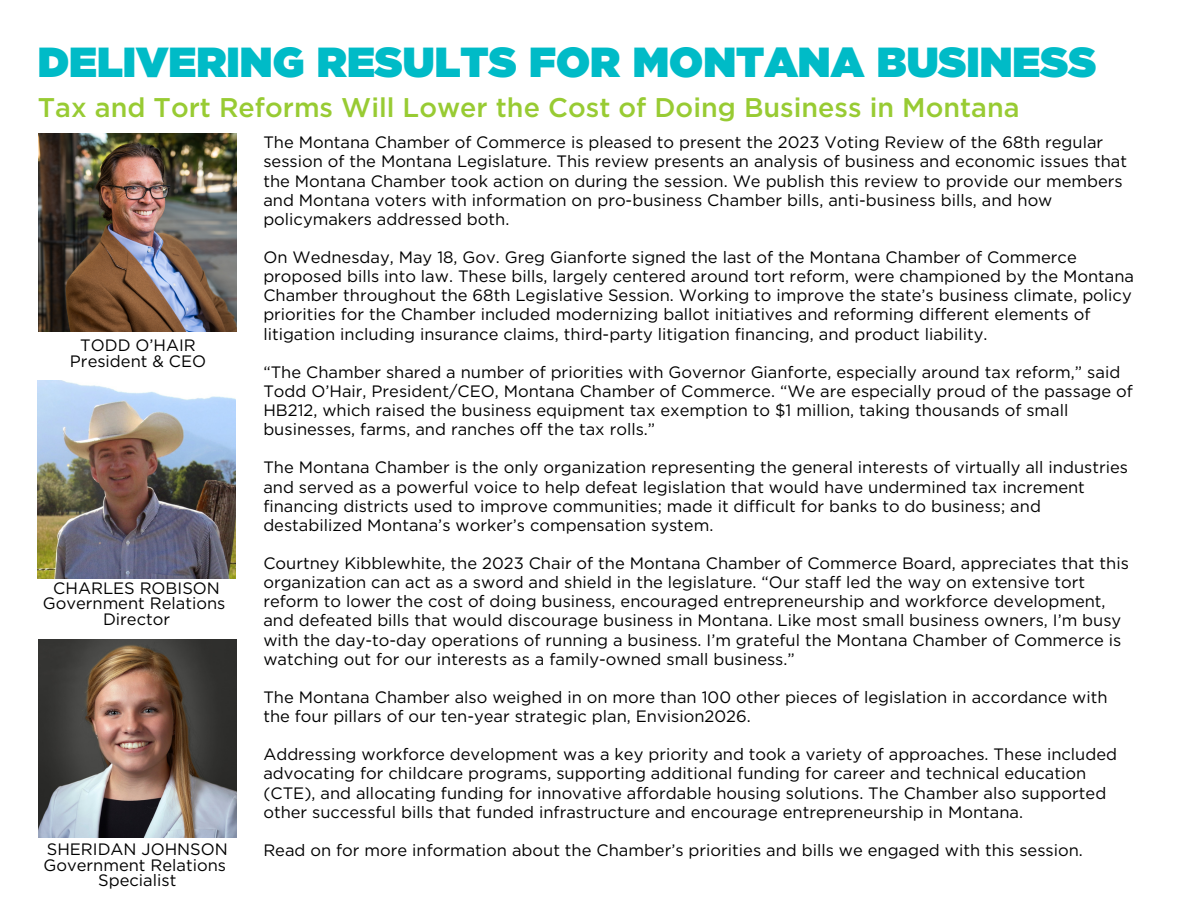
<style>
.page{position:relative;width:1188px;height:918px;background:#fff}
.page>*{position:absolute;margin:0;border:0;box-sizing:border-box;transform-origin:0 0}
.t1{font:900 42px "Gotham";color:#00bbc7}
.t2{font:500 27px "Gotham";color:#98cb33}
.t3{font:16.5px/19.2px "Gotham";color:#000}
</style>
<div class="page">
<img style="left:39px;top:639px;width:198px;height:198px">
<img style="left:38px;top:381px;width:198px;height:198px">
<img style="left:39px;top:134px;width:198px;height:198px">
<p class="t1" style="left:38px;top:37px;width:1060px">DELIVERING RESULTS FOR MONTANA BUSINESS</p>
<p class="t2" style="left:38px;top:91px;width:983px">Tax and Tort Reforms Will Lower the Cost of Doing Business in Montana</p>
<p class="t3" style="left:80px;top:335px;width:117px">TODD O’HAIR</p>
<p class="t3" style="left:70px;top:351px;width:138px">President &amp; CEO</p>
<p class="t3" style="left:53px;top:578px;width:168px">CHARLES ROBISON</p>
<p class="t3" style="left:43px;top:594px;width:184px">Government Relations</p>
<p class="t3" style="left:103px;top:610px;width:69px">Director</p>
<p class="t3" style="left:47px;top:839px;width:183px">SHERIDAN JOHNSON</p>
<p class="t3" style="left:44px;top:855px;width:184px">Government Relations</p>
<p class="t3" style="left:98px;top:871px;width:80px">Specialist</p>
<p class="t3" style="left:263px;top:133px;width:865px">The Montana Chamber of Commerce is pleased to present the 2023 Voting Review of the 68th regular session of the Montana Legislature. This review presents an analysis of business and economic issues that the Montana Chamber took action on during the session. We publish this review to provide our members and Montana voters with information on pro-business Chamber bills, anti-business bills, and how policymakers addressed both.</p>
<p class="t3" style="left:263px;top:248px;width:872px">On Wednesday, May 18, Gov. Greg Gianforte signed the last of the Montana Chamber of Commerce proposed bills into law. These bills, largely centered around tort reform, were championed by the Montana Chamber throughout the 68th Legislative Session. Working to improve the state’s business climate, policy priorities for the Chamber included modernizing ballot initiatives and reforming different elements of litigation including insurance claims, third-party litigation financing, and product liability.</p>
<p class="t3" style="left:263px;top:362px;width:871px">“The Chamber shared a number of priorities with Governor Gianforte, especially around tax reform,” said Todd O’Hair, President/CEO, Montana Chamber of Commerce. “We are especially proud of the passage of HB212, which raised the business equipment tax exemption to $1 million, taking thousands of small businesses, farms, and ranches off the tax rolls.”</p>
<p class="t3" style="left:263px;top:458px;width:866px">The Montana Chamber is the only organization representing the general interests of virtually all industries and served as a powerful voice to help defeat legislation that would have undermined tax increment financing districts used to improve communities; made it difficult for banks to do business; and destabilized Montana’s worker’s compensation system.</p>
<p class="t3" style="left:263px;top:554px;width:867px">Courtney Kibblewhite, the 2023 Chair of the Montana Chamber of Commerce Board, appreciates that this organization can act as a sword and shield in the legislature. “Our staff led the way on extensive tort reform to lower the cost of doing business, encouraged entrepreneurship and workforce development, and defeated bills that would discourage business in Montana. Like most small business owners, I’m busy with the day-to-day operations of running a business. I’m grateful the Montana Chamber of Commerce is watching out for our interests as a family-owned small business.”</p>
<p class="t3" style="left:263px;top:687px;width:846px">The Montana Chamber also weighed in on more than 100 other pieces of legislation in accordance with the four pillars of our ten-year strategic plan, Envision2026.</p>
<p class="t3" style="left:263px;top:745px;width:855px">Addressing workforce development was a key priority and took a variety of approaches. These included advocating for childcare programs, supporting additional funding for career and technical education (CTE), and allocating funding for innovative affordable housing solutions. The Chamber also supported other successful bills that funded infrastructure and encourage entrepreneurship in Montana.</p>
<p class="t3" style="left:263px;top:840px;width:821px">Read on for more information about the Chamber’s priorities and bills we engaged with this session.</p>
</div>
